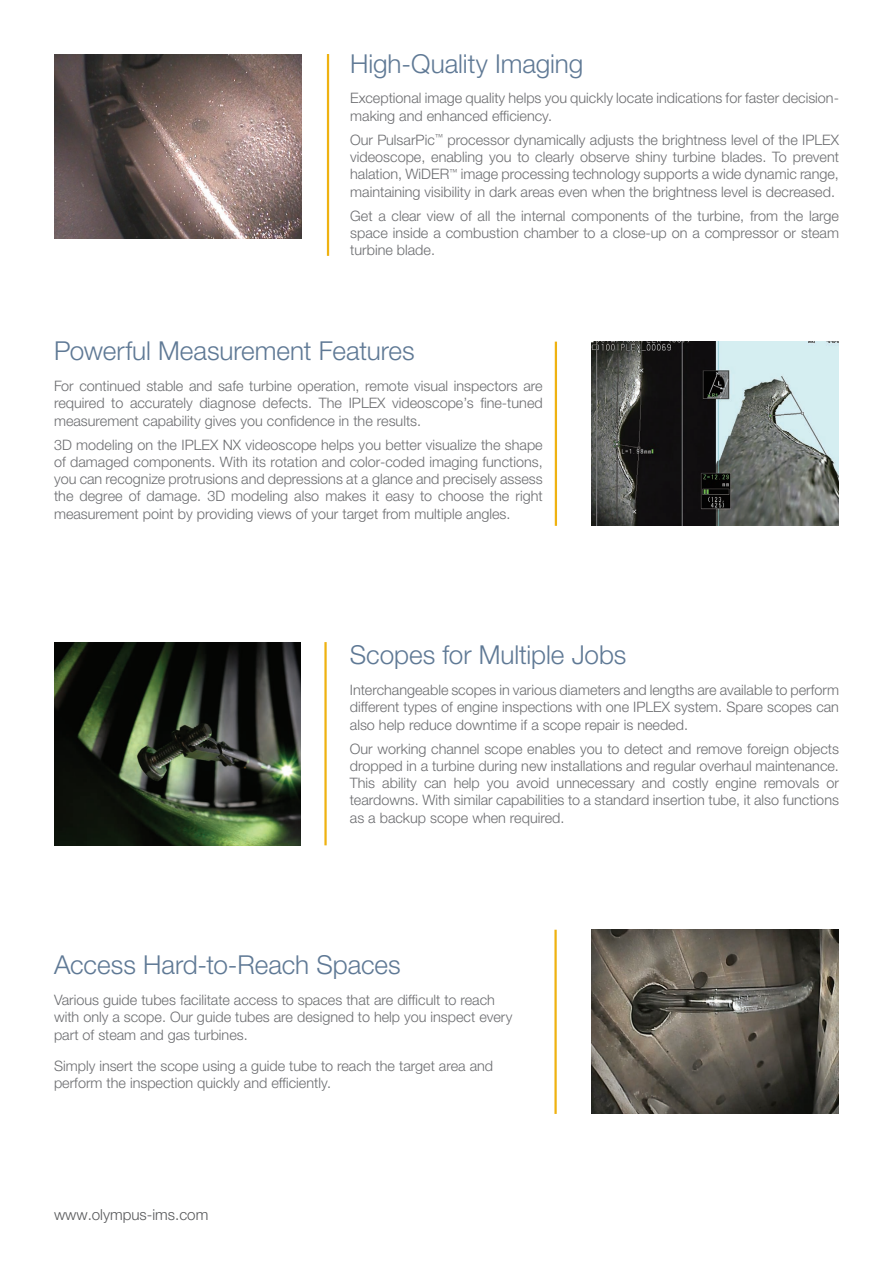
<style>
.page{position:relative;width:893px;height:1263px;background:#fff}
.page>*{position:absolute;margin:0;border:0;box-sizing:border-box;transform-origin:0 0}
.t1{font:300 26.1px "Helvetica Neue LTW1 G";letter-spacing:-.005em;color:#5f7995}
.t2{font:300 15.15px "Helvetica Neue LTW1 G";color:#57585a}
.t3{font:300 14.4px/17.2px "Helvetica Neue LTW1 G";color:#6c6d70;text-align:justify}
</style>
<div class="page">
<img style="left:592px;top:930px;width:247px;height:184px">
<hr style="left:554px;top:930px;width:3px;height:184px;background:#efb211">
<img style="left:54px;top:642px;width:247px;height:203px">
<hr style="left:324px;top:642px;width:3px;height:203px;background:#efb211">
<img style="left:592px;top:342px;width:247px;height:184px">
<hr style="left:555px;top:342px;width:2px;height:184px;background:#efb211">
<img style="left:54px;top:54px;width:247px;height:184px">
<hr style="left:327px;top:54px;width:2px;height:202px;background:#efb211">
<h1 class="t1" style="left:350px;top:47px;width:235px">High-Quality Imaging</h1>
<p class="t3" style="left:350px;top:90px;width:490px">Exceptional image quality helps you quickly locate indications for faster decision&shy;making and enhanced efficiency.</p>
<p class="t3" style="left:350px;top:131px;width:490px">Our PulsarPic<sup>™</sup> processor dynamically adjusts the brightness level of the IPLEX videoscope, enabling you to clearly observe shiny turbine blades. To prevent halation, WiDER<sup>™</sup> image processing technology supports a wide dynamic range, maintaining visibility in dark areas even when the brightness level is decreased.</p>
<p class="t3" style="left:350px;top:207px;width:490px">Get a clear view of all the internal components of the turbine, from the large space inside a combustion chamber to a close-up on a compressor or steam turbine blade.</p>
<h1 class="t1" style="left:54px;top:335px;width:362px">Powerful Measurement Features</h1>
<p class="t3" style="left:54px;top:377px;width:490px">For continued stable and safe turbine operation, remote visual inspectors are required to accurately diagnose defects. The IPLEX videoscope’s fine-tuned measurement capability gives you confidence in the results.</p>
<p class="t3" style="left:54px;top:436px;width:490px">3D modeling on the IPLEX NX videoscope helps you better visualize the shape of damaged components. With its rotation and color-coded imaging functions, you can recognize protrusions and depressions at a glance and precisely assess the degree of damage. 3D modeling also makes it easy to choose the right measurement point by providing views of your target from multiple angles.</p>
<h1 class="t1" style="left:350px;top:639px;width:278px">Scopes for Multiple Jobs</h1>
<p class="t3" style="left:350px;top:681px;width:491px">Interchangeable scopes in various diameters and lengths are available to perform different types of engine inspections with one IPLEX system. Spare scopes can also help reduce downtime if a scope repair is needed.</p>
<p class="t3" style="left:350px;top:740px;width:491px">Our working channel scope enables you to detect and remove foreign objects dropped in a turbine during new installations and regular overhaul maintenance.<br>This ability can help you avoid unnecessary and costly engine removals or teardowns. With similar capabilities to a standard insertion tube, it also functions as a backup scope when required.</p>
<h1 class="t1" style="left:54px;top:949px;width:348px">Access Hard-to-Reach Spaces</h1>
<p class="t3" style="left:54px;top:991px;width:460px;text-align:left">Various guide tubes facilitate access to spaces that are difficult to reach with only a scope. Our guide tubes are designed to help you inspect every part of steam and gas turbines.</p>
<p class="t3" style="left:54px;top:1057px;width:441px">Simply insert the scope using a guide tube to reach the target area and perform the inspection quickly and efficiently.</p>
<p class="t2" style="left:54px;top:1205px;width:156px">www.olympus-ims.com</p>
</div>
